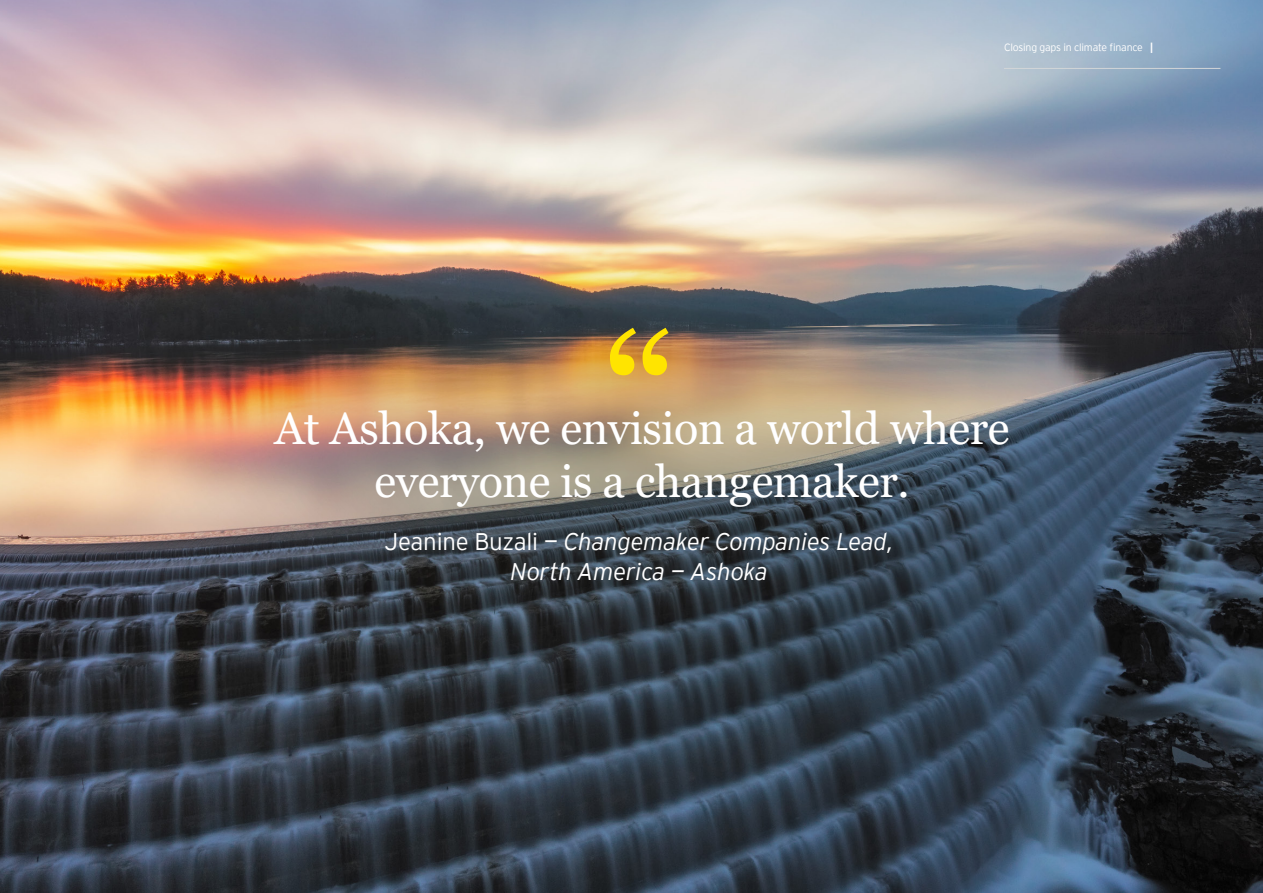
<style>
.page{position:relative;width:1263px;height:893px;background:#fff}
.page>*{position:absolute;margin:0;border:0;box-sizing:border-box;transform-origin:0 0}
.t1{font:180px "Georgia Pro";color:#ffe400}
.t2{font:45px/52.5px "Georgia Pro";letter-spacing:-.01em;color:#fff;text-align:center}
.t3{font:italic 300 24px/30px "EY Interstate";letter-spacing:-.01em;color:#fff;text-align:center}
.t4{font:300 10.5px "EY Interstate";letter-spacing:-.02em;color:#fff}
.s1{font-weight:700}
.s2{font-style:normal}
</style>
<div class="page">
<img style="left:0;top:0;width:1263px;height:893px">
<div style="left:123px;top:173px;width:1043px;height:574px;background:#1d1d1b;opacity:.24"></div>
<hr style="left:1004px;top:68px;width:216px;height:1px;background:#d3d6d8">
<h1 class="t1" style="left:603px;top:297px;width:75px">“</h1>
<p class="t4" style="left:1004px;top:40px;width:151px">Closing gaps in climate finance <span class="s1">|</span></p>
<h2 class="t2" style="left:275px;top:404px;width:736px">At Ashoka, we envision a world where everyone is a changemaker.</h2>
<p class="t3" style="left:384px;top:525px;width:511px"><span class="s2">Jeanine Buzali —</span> Changemaker Companies Lead,<br>North America — Ashoka</p>
</div>
